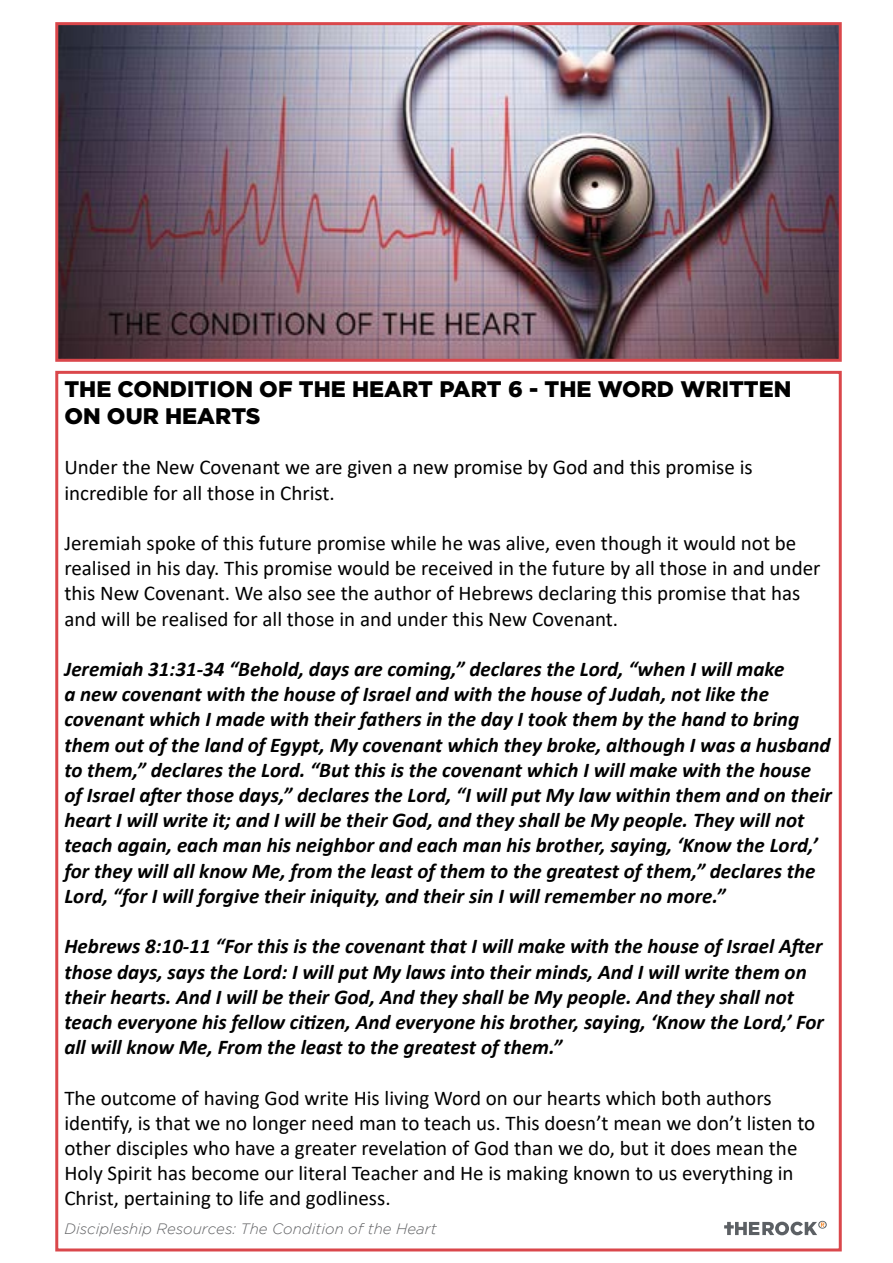
<style>
.page{position:relative;width:893px;height:1263px;background:#fff}
.page>*{position:absolute;margin:0;border:0;box-sizing:border-box;transform-origin:0 0}
.t1{font:900 22.5px/27px "Gotham";color:#000}
.t2{font:italic 700 21px/25.2px "Calibri";color:#000}
.t3{font:21px/25.2px "Calibri";color:#000}
.t4{font:italic 300 15px "Gotham";color:#636466}
</style>
<div class="page">
<img style="left:59px;top:26px;width:779px;height:332px">
<div style="left:55px;top:22px;width:787px;height:340px;border:3px solid #da474b"></div>
<svg style="left:724px;top:1221px;width:103px;height:14px"></svg>
<p class="t1" style="left:64px;top:375px;width:728px">THE CONDITION OF THE HEART PART 6 - THE WORD WRITTEN<br>ON OUR HEARTS</p>
<p class="t3" style="left:64px;top:454px;width:690px">Under the New Covenant we are given a new promise by God and this promise is incredible for all those in Christ.</p>
<p class="t3" style="left:64px;top:530px;width:758px">Jeremiah spoke of this future promise while he was alive, even though it would not be realised in his day. This promise would be received in the future by all those in and under this New Covenant. We also see the author of Hebrews declaring this promise that has and will be realised for all those in and under this New Covenant.</p>
<p class="t2" style="left:64px;top:656px;width:769px">Jeremiah 31:31-34 “Behold, days are coming,” declares the Lord, “when I will make<br>a new covenant with the house of Israel and with the house of Judah, not like the covenant which I made with their fathers in the day I took them by the hand to bring them out of the land of Egypt, My covenant which they broke, although I was a husband to them,” declares the Lord. “But this is the covenant which I will make with the house of Israel after those days,” declares the Lord, “I will put My law within them and on their heart I will write it; and I will be their God, and they shall be My people. They will not teach again, each man his neighbor and each man his brother, saying, ‘Know the Lord,’ for they will all know Me, from the least of them to the greatest of them,” declares the Lord, “for I will forgive their iniquity, and their sin I will remember no more.”</p>
<p class="t2" style="left:64px;top:933px;width:761px">Hebrews 8:10-11 “For this is the covenant that I will make with the house of Israel After those days, says the Lord: I will put My laws into their minds, And I will write them on their hearts. And I will be their God, And they shall be My people. And they shall not teach everyone his fellow citizen, And everyone his brother, saying, ‘Know the Lord,’ For all will know Me, From the least to the greatest of them.”</p>
<p class="t3" style="left:64px;top:1084px;width:752px">The outcome of having God write His living Word on our hearts which both authors identify, is that we no longer need man to teach us. This doesn’t mean we don’t listen to other disciples who have a greater revelation of God than we do, but it does mean the Holy Spirit has become our literal Teacher and He is making known to us everything in Christ, pertaining to life and godliness.</p>
<p class="t4" style="left:65px;top:1220px;width:374px">Discipleship Resources: The Condition of the Heart</p>
</div>
